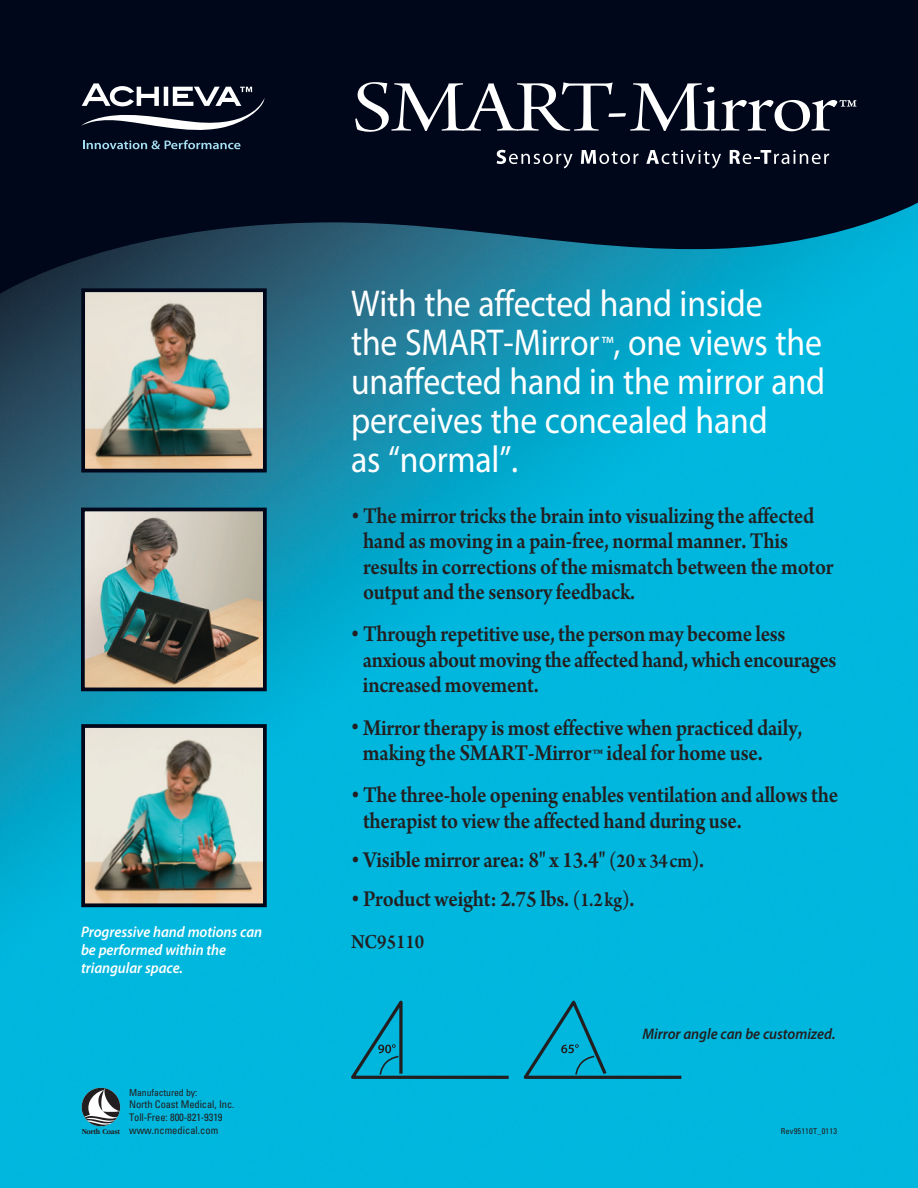
<style>
.page{position:relative;width:918px;height:1188px;background:#fff}
.page>*{position:absolute;margin:0;border:0;box-sizing:border-box;transform-origin:0 0}
.t1{font:37.5px/39px "Myriad Pro";letter-spacing:-.005em;color:#fff;scale:.9 1}
.t2{font:600 24px/25.5px "Arno Pro";letter-spacing:-.01em;color:#231f20;scale:.9 1}
.t3{font:600 21px "Arno Pro";color:#231f20;scale:.9 1}
._04_Cutline_Feature{font:italic 600 15.3px/18px "Myriad Pro";letter-spacing:-.005em;color:#fff;scale:.95 1}
._04_Cutline_Feature-2{font:italic 600 15.3px "Myriad Pro";letter-spacing:-.005em;color:#231f20;scale:.95 1}
.t4{font:condensed 10.5px "Univers";letter-spacing:-.01em;color:#231f20}
.t5{font:condensed 9.75px "Univers";letter-spacing:-.01em;color:#231f20}
.t6{font:condensed 8.25px "Univers";letter-spacing:.025em;color:#231f20}
.t7{font:700 7.8px "Garamond IT Cby BT";letter-spacing:-.03em;color:#231f20;scale:.9 1}
.s1{font-size:22.5px}
.s2{font-size:21px}
</style>
<div class="page">
<img style="left:0;top:302px;width:918px;height:886px">
<svg style="left:0;top:0;width:918px;height:302px;background:#062237"></svg>
<svg style="left:81px;top:83px;width:183px;height:48px"></svg>
<svg style="left:83px;top:140px;width:157px;height:9px"></svg>
<svg style="left:355px;top:82px;width:502px;height:50px"></svg>
<svg style="left:497px;top:150px;width:76px;height:18px"></svg>
<svg style="left:581px;top:150px;width:58px;height:14px"></svg>
<svg style="left:646px;top:150px;width:75px;height:18px"></svg>
<svg style="left:730px;top:150px;width:99px;height:14px"></svg>
<svg style="left:82px;top:1088px;width:38px;height:38px"></svg>
<img style="left:86px;top:729px;width:176px;height:173px">
<div style="left:81px;top:724px;width:186px;height:183px;border:4px solid #01071a"></div>
<img style="left:86px;top:293px;width:176px;height:174px">
<div style="left:81px;top:288px;width:186px;height:184px;border:4px solid #01071a"></div>
<img style="left:86px;top:513px;width:176px;height:173px">
<div style="left:81px;top:508px;width:186px;height:183px;border:4px solid #01071a"></div>
<svg style="left:351px;top:1001px;width:158px;height:78px;background:#03a8cc"></svg>
<svg style="left:524px;top:1001px;width:157px;height:78px;background:#03a8cc"></svg>
<p class="_04_Cutline_Feature" style="left:81px;top:922px;width:192px">Progressive hand motions can be performed within the triangular space.</p>
<p class="t5" style="left:129px;top:1086px;width:70px">Manufactured by:</p>
<p class="t4" style="left:129px;top:1098px;width:107px">North Coast Medical, Inc.</p>
<p class="t4" style="left:129px;top:1111px;width:95px">Toll-Free: 800-821-9319</p>
<p class="t1" style="left:351px;top:284px;width:529px">With the affected hand inside<br>the SMART-Mirror<span class="s1">™</span>, one views the unaffected hand in the mirror and perceives the concealed hand<br>as “normal”.</p>
<p class="t2" style="left:363px;top:504px;width:525px;text-indent:-12px">• The mirror tricks the brain into visualizing the affected hand as moving in a pain-free, normal manner. This results in corrections of the mismatch between the motor output and the sensory feedback.</p>
<p class="t2" style="left:363px;top:623px;width:528px;text-indent:-12px">• Through repetitive use, the person may become less anxious about moving the affected hand, which encourages increased movement.</p>
<p class="t2" style="left:363px;top:716px;width:490px;text-indent:-12px">• Mirror therapy is most effective when practiced daily, making the SMART-Mirror™ ideal for home use.</p>
<p class="t2" style="left:363px;top:784px;width:529px;text-indent:-12px">• The three-hole opening enables ventilation and allows the therapist to view the affected hand during use.</p>
<p class="t2" style="left:351px;top:848px;width:394px">• Visible mirror area: 8" x 13.4" <span class="s2">(20 x 34cm)</span>.</p>
<p class="t2" style="left:351px;top:887px;width:316px">• Product weight: 2.75 lbs. <span class="s2">(1.2kg)</span>.</p>
<p class="t3" style="left:351px;top:929px;width:83px">NC95110</p>
<p class="_04_Cutline_Feature-2" style="left:643px;top:1024px;width:205px">Mirror angle can be customized.</p>
<p class="t7" style="left:82px;top:1127px;width:44px">North Coast</p>
<p class="t4" style="left:129px;top:1124px;width:91px">www.ncmedical.com</p>
<p class="t6" style="left:781px;top:1126px;width:58px">Rev95110T_0113</p>
</div>
